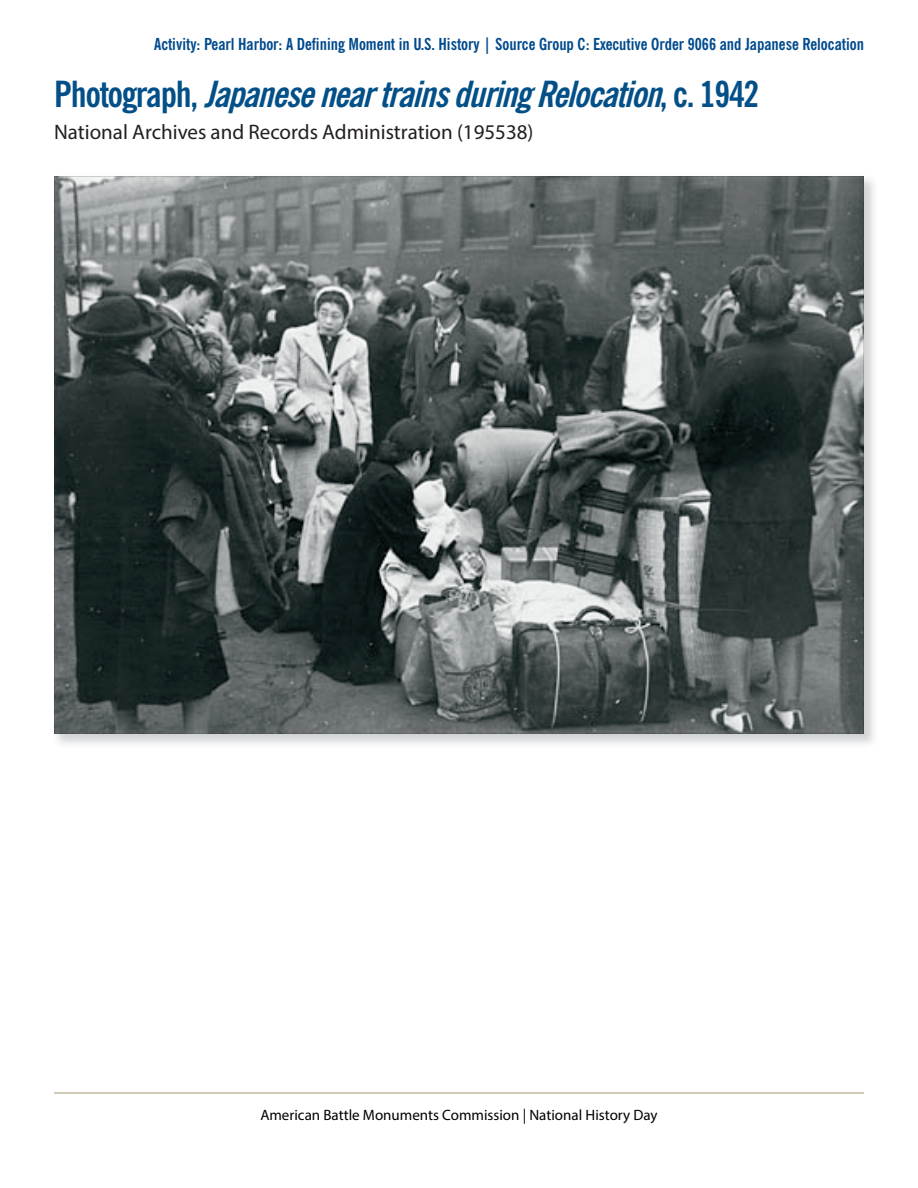
<style>
.page{position:relative;width:918px;height:1188px;background:#fff}
.page>*{position:absolute;margin:0;border:0;box-sizing:border-box;transform-origin:0 0}
.t1{font:italic 700 condensed 36px "News Gothic BT";color:#034f87}
.t2{font:21px "Myriad Pro";color:#231f20}
.t3{font:700 condensed 16.5px "News Gothic BT";color:#004a8d}
.t4{font:15px "Myriad Pro";color:#000}
.s1{font-style:normal}
</style>
<div class="page">
<hr style="left:54px;top:1093px;width:810px;height:1px;background:#d2cbb8">
<svg style="left:54px;top:176px;width:810px;height:558px;background:#565d5e"></svg>
<p class="t3" style="left:154px;top:34px;width:711px">Activity: Pearl Harbor: A Defining Moment in U.S. History | Source Group C: Executive Order 9066 and Japanese Relocation</p>
<h1 class="t1" style="left:54px;top:72px;width:707px"><span class="s1">P h o t o g r a p h ,</span> JapaneseneartrainsduringRelocation<span class="s1">, c . 1 9 4 2</span></h1>
<p class="t2" style="left:54px;top:119px;width:481px">National Archives and Records Administration (195538)</p>
<p class="t4" style="left:260px;top:1105px;width:399px">American Battle Monuments Commission | National History Day</p>
</div>
